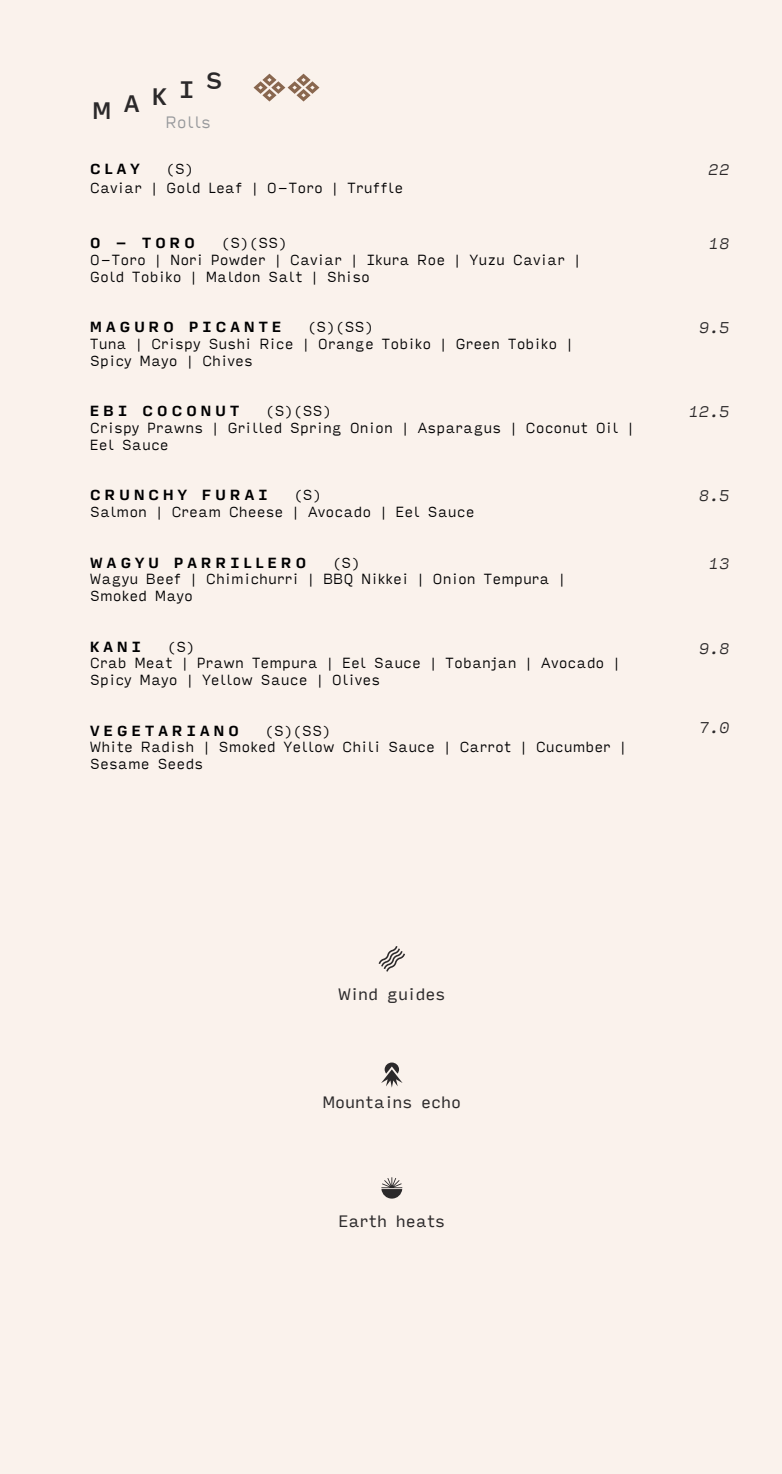
<style>
.page{position:relative;width:782px;height:1474px;background:#fff}
.page>*{position:absolute;margin:0;border:0;box-sizing:border-box;transform-origin:0 0}
.t1{font:500 22.75px "Input Sans";letter-spacing:.5em;color:#2b292a}
.t2{font:15.75px "Input Sans";color:#2b292a}
.t3{font:300 15.75px "Input Sans";color:#96989b}
.t4{font:italic 300 14.88px "Input Sans";color:#2b292a}
.t5{font:300 14px/16.8px "Input Sans";color:#000001}
.t6{font:700 14px "Input Sans";letter-spacing:.25em;color:#000001}
</style>
<div class="page">
<div style="left:0;top:0;width:781px;height:1474px;background:#faf2ec"></div>
<svg style="left:253px;top:74px;width:66px;height:28px"></svg>
<svg style="left:378px;top:946px;width:27px;height:26px"></svg>
<svg style="left:381px;top:1062px;width:21px;height:26px"></svg>
<svg style="left:381px;top:1177px;width:21px;height:22px"></svg>
<h1 class="t1" style="left:92px;top:76px;width:132px">MAKIS</h1>
<p class="t3" style="left:165px;top:108px;width:47px">Rolls</p>
<p class="t6" style="left:90px;top:156px;width:52px">CLAY</p>
<p class="t5" style="left:90px;top:158px;width:315px;line-height:19.2px;text-indent:76px">(S)<br>Caviar | Gold Leaf | O-Toro | Truffle</p>
<p class="t6" style="left:90px;top:231px;width:107px">O - TORO</p>
<p class="t5" style="left:90px;top:234px;width:493px;text-indent:131px">(S)(SS)<br>O-Toro | Nori Powder | Caviar | Ikura Roe | Yuzu Caviar |<br>Gold Tobiko | Maldon Salt | Shiso</p>
<p class="t6" style="left:90px;top:315px;width:193px">MAGURO PICANTE</p>
<p class="t5" style="left:90px;top:318px;width:485px;text-indent:217px">(S)(SS)<br>Tuna | Crispy Sushi Rice | Orange Tobiko | Green Tobiko |<br>Spicy Mayo | Chives</p>
<p class="t6" style="left:90px;top:399px;width:151px">EBI COCONUT</p>
<p class="t5" style="left:90px;top:402px;width:546px;text-indent:175px">(S)(SS)<br>Crispy Prawns | Grilled Spring Onion | Asparagus | Coconut Oil |<br>Eel Sauce</p>
<p class="t6" style="left:90px;top:483px;width:179px">CRUNCHY FURAI</p>
<p class="t5" style="left:90px;top:486px;width:386px;text-indent:204px">(S)<br>Salmon | Cream Cheese | Avocado | Eel Sauce</p>
<p class="t6" style="left:90px;top:550px;width:218px">WAGYU PARRILLERO</p>
<p class="t5" style="left:90px;top:553px;width:477px;text-indent:242px">(S)<br>Wagyu Beef | Chimichurri | BBQ Nikkei | Onion Tempura |<br>Smoked Mayo</p>
<p class="t6" style="left:90px;top:634px;width:53px">KANI</p>
<p class="t5" style="left:90px;top:637px;width:532px;text-indent:77px">(S)<br>Crab Meat | Prawn Tempura | Eel Sauce | Tobanjan | Avocado |<br>Spicy Mayo | Yellow Sauce | Olives</p>
<p class="t6" style="left:90px;top:718px;width:151px">VEGETARIANO</p>
<p class="t5" style="left:90px;top:721px;width:539px;text-indent:175px">(S)(SS)<br>White Radish | Smoked Yellow Chili Sauce | Carrot | Cucumber |<br>Sesame Seeds</p>
<p class="t4" style="left:708px;top:156px;width:23px">22</p>
<p class="t4" style="left:708px;top:230px;width:23px">18</p>
<p class="t4" style="left:698px;top:314px;width:33px">9.5</p>
<p class="t4" style="left:687px;top:398px;width:43px">12.5</p>
<p class="t4" style="left:698px;top:482px;width:33px">8.5</p>
<p class="t4" style="left:708px;top:550px;width:23px">13</p>
<p class="t4" style="left:698px;top:635px;width:33px">9.8</p>
<p class="t4" style="left:698px;top:714px;width:33px">7.0</p>
<p class="t2" style="left:338px;top:980px;width:109px">Wind guides</p>
<p class="t2" style="left:322px;top:1088px;width:140px">Mountains echo</p>
<p class="t2" style="left:338px;top:1206px;width:108px">Earth heats</p>
</div>
